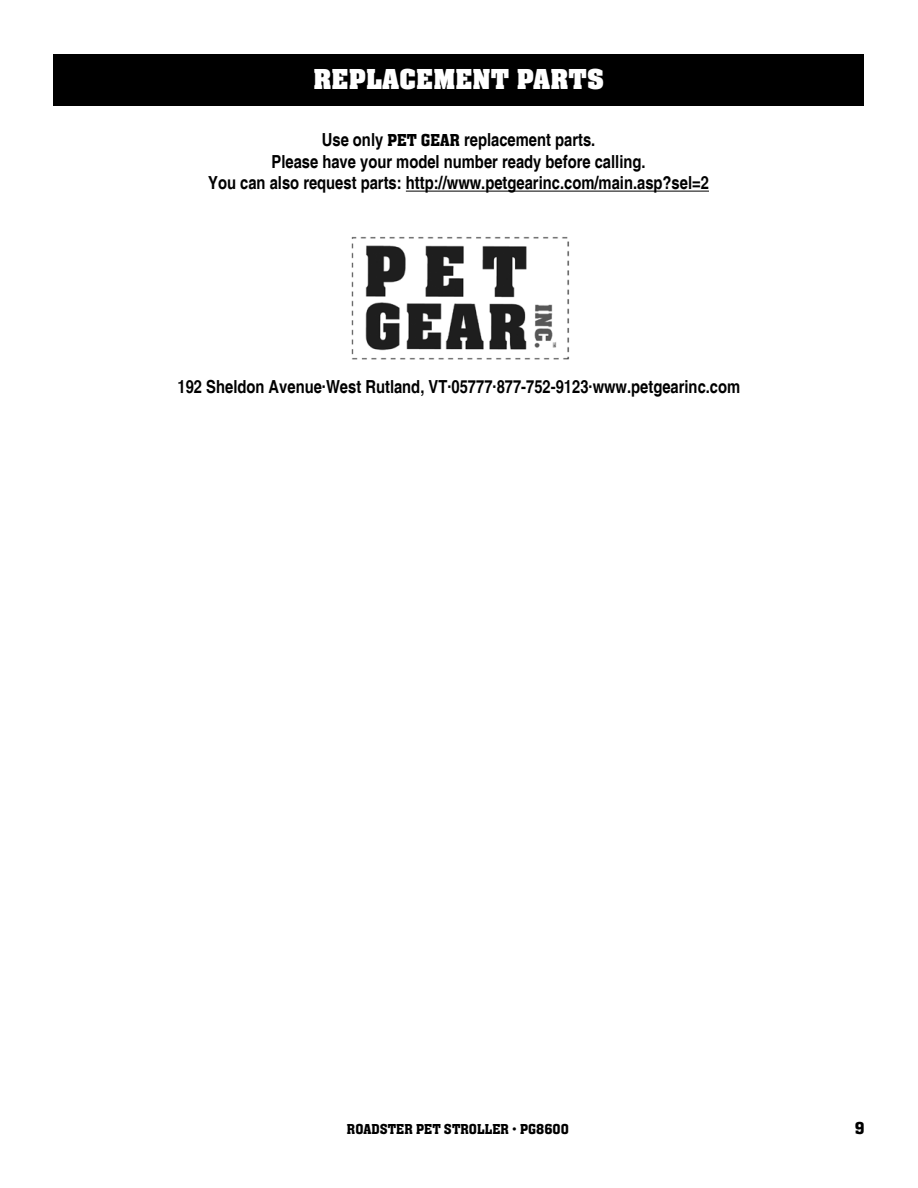
<style>
.page{position:relative;width:918px;height:1188px;background:#fff}
.page>*{position:absolute;margin:0;border:0;box-sizing:border-box;transform-origin:0 0}
.t1{font:700 30px "Aachen Std";color:#fff}
.t2{font:700 condensed 18px/21.6px "Helvetica";color:#000;text-align:center}
.t3{font:500 18px "Aachen Std";color:#000}
.t4{font:500 15px "Aachen Std";color:#000}
.s1{font-family:"Aachen Std";font-weight:500;font-stretch:normal}
</style>
<div class="page">
<div style="left:54px;top:54px;width:810px;height:52px;background:#000"></div>
<hr style="left:406px;top:191px;width:303px;height:1px;background:#000">
<img style="left:351px;top:236px;width:219px;height:124px">
<h1 class="t1" style="left:313px;top:63px;width:293px">REPLACEMENT PARTS</h1>
<p class="t2" style="left:208px;top:129px;width:502px">Use only <span class="s1">PET GEAR</span> replacement parts.<br>Please have your model number ready before calling.<br>You can also request parts: http://www.petgearinc.com/main.asp?sel=2</p>
<p class="t2" style="left:178px;top:376px;width:564px">192 Sheldon Avenue∙West Rutland, VT∙05777∙877-752-9123∙www.petgearinc.com</p>
<p class="t4" style="left:347px;top:1121px;width:223px">ROADSTER PET STROLLER • PG8600</p>
<p class="t3" style="left:855px;top:1118px;width:11px">9</p>
</div>
